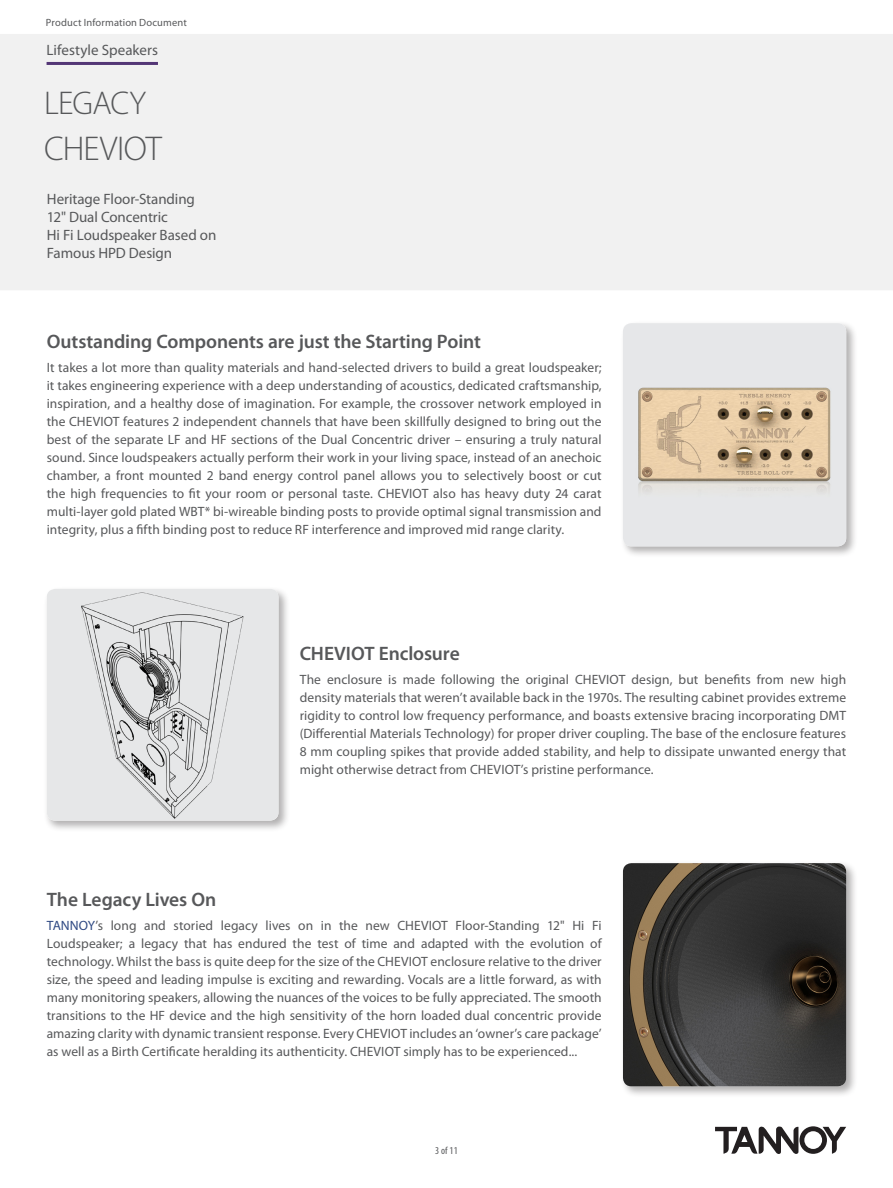
<style>
.page{position:relative;width:893px;height:1188px;background:#fff}
.page>*{position:absolute;margin:0;border:0;box-sizing:border-box;transform-origin:0 0}
.t1{font:300 34.5px "Myriad Pro";letter-spacing:-.02em;color:#57585a}
.t2{font:300 33px "Myriad Pro";letter-spacing:-.02em;color:#57585a}
._10_Header_1{font:600 19.5px "Myriad Pro";letter-spacing:-.005em;color:#57585a}
.t3{font:15px/18px "Myriad Pro";letter-spacing:-.005em;color:#57585a}
._09_Body_Text_2{font:13.5px/18px "Myriad Pro";letter-spacing:.005em;color:#57585a;text-align:justify}
.t4{font:10.5px "Myriad Pro";letter-spacing:.015em;color:#57585a}
.t5{font:condensed 10.5px "Myriad Pro";color:#57585a}
.s1{color:#2f4983}
</style>
<div class="page">
<img style="left:0;top:34px;width:893px;height:1120px">
<hr style="left:47px;top:62px;width:111px;height:3px;background:#533676">
<div style="left:620px;top:320px;width:237px;height:238px;background:#231f20;opacity:.35"></div>
<img style="left:623px;top:323px;width:223px;height:223px">
<div style="left:44px;top:586px;width:246px;height:246px;background:#231f20;opacity:.35"></div>
<img style="left:47px;top:589px;width:231px;height:232px">
<div style="left:620px;top:860px;width:237px;height:238px;background:#231f20;opacity:.35"></div>
<img style="left:623px;top:863px;width:223px;height:223px">
<p class="t4" style="left:46px;top:16px;width:142px">Product Information Document</p>
<p class="t3" style="left:47px;top:40px;width:113px">Lifestyle Speakers</p>
<h2 class="t2" style="left:44px;top:85px;width:103px">LEGACY</h2>
<h1 class="t1" style="left:44px;top:130px;width:119px">CHEVIOT</h1>
<p class="t3" style="left:47px;top:190px;width:171px">Heritage Floor-Standing<br>12" Dual Concentric<br>Hi Fi Loudspeaker Based on<br>Famous HPD Design</p>
<p class="_10_Header_1" style="left:47px;top:329px;width:436px">Outstanding Components are just the Starting Point</p>
<p class="_09_Body_Text_2" style="left:47px;top:358px;width:556px">It takes a lot more than quality materials and hand-selected drivers to build a great loudspeaker; it takes engineering experience with a deep understanding of acoustics, dedicated craftsmanship, inspiration, and a healthy dose of imagination. For example, the crossover network employed in the CHEVIOT features 2 independent channels that have been skillfully designed to bring out the best of the separate LF and HF sections of the Dual Concentric driver – ensuring a truly natural sound. Since loudspeakers actually perform their work in your living space, instead of an anechoic chamber, a front mounted 2 band energy control panel allows you to selectively boost or cut the high frequencies to fit your room or personal taste. CHEVIOT also has heavy duty 24 carat multi-layer gold plated WBT* bi-wireable binding posts to provide optimal signal transmission and integrity, plus a fifth binding post to reduce RF interference and improved mid range clarity.</p>
<p class="_10_Header_1" style="left:300px;top:641px;width:162px">CHEVIOT Enclosure</p>
<p class="_09_Body_Text_2" style="left:300px;top:670px;width:548px">The enclosure is made following the original CHEVIOT design, but benefits from new high density materials that weren’t available back in the 1970s. The resulting cabinet provides extreme rigidity to control low frequency performance, and boasts extensive bracing incorporating DMT (Differential Materials Technology) for proper driver coupling. The base of the enclosure features 8 mm coupling spikes that provide added stability, and help to dissipate unwanted energy that might otherwise detract from CHEVIOT’s pristine performance.</p>
<p class="_10_Header_1" style="left:47px;top:887px;width:171px">The Legacy Lives On</p>
<p class="_09_Body_Text_2" style="left:47px;top:916px;width:556px"><span class="s1">TANNOY</span>’s long and storied legacy lives on in the new CHEVIOT Floor-Standing 12" Hi Fi Loudspeaker; a legacy that has endured the test of time and adapted with the evolution of technology. Whilst the bass is quite deep for the size of the CHEVIOT enclosure relative to the driver size, the speed and leading impulse is exciting and rewarding. Vocals are a little forward, as with many monitoring speakers, allowing the nuances of the voices to be fully appreciated. The smooth transitions to the HF device and the high sensitivity of the horn loaded dual concentric provide amazing clarity with dynamic transient response. Every CHEVIOT includes an ‘owner’s care package’ as well as a Birth Certificate heralding its authenticity. CHEVIOT simply has to be experienced...</p>
<p class="t5" style="left:435px;top:1144px;width:24px">3 of 11</p>
</div>
